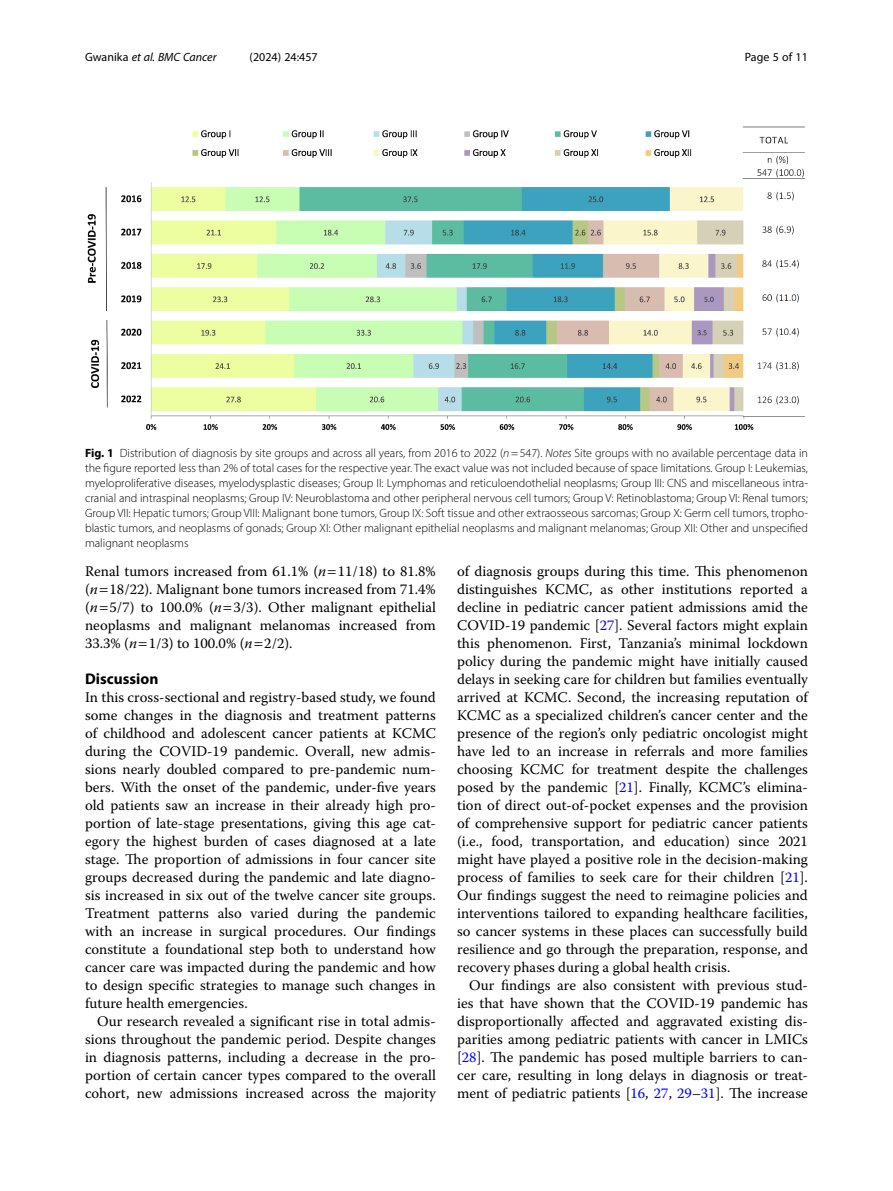
<style>
.page{position:relative;width:893px;height:1191px;background:#fff}
.page>*{position:absolute;margin:0;border:0;box-sizing:border-box;transform-origin:0 0}
.Head_1{font:700 15.45px "Myriad Pro";color:#000}
.Body_Text_Indent{font:14.7px/18px "Warnock Pro";color:#000;text-align:justify}
.Body_Text{font:14.7px/18px "Warnock Pro";color:#000;text-align:justify}
.Figure_Caption{font:300 12px/15px "Myriad Pro";color:#000;text-align:justify}
.t1{font:italic 12px "Myriad Pro";color:#000}
.t2{font:12px "Myriad Pro";color:#000}
.s1{font-style:normal}
.s2{font-weight:700}
.s3{font-style:italic}
.s4{color:#00f}
</style>
<div class="page">
<img style="left:87px;top:126px;width:718px;height:304px">
<p class="t1" style="left:85px;top:50px;width:133px"><span class="s1">Gwanika</span> et al. BMC Cancer</p>
<p class="t2" style="left:250px;top:50px;width:70px">(2024) 24:457</p>
<p class="t2" style="left:745px;top:50px;width:65px">Page 5 of 11</p>
<p class="Figure_Caption" style="left:85px;top:445px;width:724px"><span class="s2">Fig. 1</span> Distribution of diagnosis by site groups and across all years, from 2016 to 2022 (<span class="s3">n</span>=547). <span class="s3">Notes</span> Site groups with no available percentage data in the figure reported less than 2% of total cases for the respective year. The exact value was not included because of space limitations. Group I: Leukemias, myeloproliferative diseases, myelodysplastic diseases; Group II: Lymphomas and reticuloendothelial neoplasms; Group III: CNS and miscellaneous intra&shy;cranial and intraspinal neoplasms; Group IV: Neuroblastoma and other peripheral nervous cell tumors; Group V: Retinoblastoma; Group VI: Renal tumors; Group VII: Hepatic tumors; Group VIII: Malignant bone tumors, Group IX: Soft tissue and other extraosseous sarcomas; Group X: Germ cell tumors, tropho&shy;blastic tumors, and neoplasms of gonads; Group XI: Other malignant epithelial neoplasms and malignant melanomas; Group XII: Other and unspecified malignant neoplasms</p>
<p class="Body_Text_Indent" style="left:85px;top:562px;width:352px">Renal tumors increased from 61.1% (<span class="s3">n</span> 11/18) to 81.8% (<span class="s3">n</span> 18/22). Malignant bone tumors increased from 71.4% (<span class="s3">n</span> 5/7) to 100.0% (<span class="s3">n</span> 3/3). Other malignant epithelial neoplasms and malignant melanomas increased from 33.3% (<span class="s3">n</span> 1/3) to 100.0% (<span class="s3">n</span> 2/2).</p>
<p class="Head_1" style="left:85px;top:669px;width:75px">Discussion</p>
<p class="Body_Text" style="left:85px;top:688px;width:352px">In this cross-sectional and registry-based study, we found some changes in the diagnosis and treatment patterns of childhood and adolescent cancer patients at KCMC during the COVID-19 pandemic. Overall, new admis&shy;sions nearly doubled compared to pre-pandemic num&shy;bers. With the onset of the pandemic, under-five years old patients saw an increase in their already high pro&shy;portion of late-stage presentations, giving this age cat&shy;egory the highest burden of cases diagnosed at a late stage. The proportion of admissions in four cancer site groups decreased during the pandemic and late diagno&shy;sis increased in six out of the twelve cancer site groups.<br>Treatment patterns also varied during the pandemic with an increase in surgical procedures. Our findings constitute a foundational step both to understand how cancer care was impacted during the pandemic and how to design specific strategies to manage such changes in future health emergencies.</p>
<p class="Body_Text_Indent" style="left:85px;top:1012px;width:352px;text-indent:12px">Our research revealed a significant rise in total admis&shy;sions throughout the pandemic period. Despite changes in diagnosis patterns, including a decrease in the pro&shy;portion of certain cancer types compared to the overall cohort, new admissions increased across the majority</p>
<p class="Body_Text_Indent" style="left:457px;top:562px;width:352px">of diagnosis groups during this time. This phenomenon distinguishes KCMC, as other institutions reported a decline in pediatric cancer patient admissions amid the COVID-19 pandemic [<span class="s4">27</span>]. Several factors might explain this phenomenon. First, Tanzania’s minimal lockdown policy during the pandemic might have initially caused delays in seeking care for children but families eventually arrived at KCMC. Second, the increasing reputation of KCMC as a specialized children’s cancer center and the presence of the region’s only pediatric oncologist might have led to an increase in referrals and more families choosing KCMC for treatment despite the challenges posed by the pandemic [<span class="s4">21</span>]. Finally, KCMC’s elimina&shy;tion of direct out-of-pocket expenses and the provision of comprehensive support for pediatric cancer patients (i.e., food, transportation, and education) since 2021 might have played a positive role in the decision-making process of families to seek care for their children [<span class="s4">21</span>].<br>Our findings suggest the need to reimagine policies and interventions tailored to expanding healthcare facilities, so cancer systems in these places can successfully build resilience and go through the preparation, response, and recovery phases during a global health crisis.</p>
<p class="Body_Text_Indent" style="left:457px;top:976px;width:352px;text-indent:12px">Our findings are also consistent with previous stud&shy;ies that have shown that the COVID-19 pandemic has disproportionally affected and aggravated existing dis&shy;parities among pediatric patients with cancer in LMICs [<span class="s4">28</span>]. The pandemic has posed multiple barriers to can&shy;cer care, resulting in long delays in diagnosis or treat&shy;ment of pediatric patients [<span class="s4">16</span>, <span class="s4">27</span>, <span class="s4">29</span>–<span class="s4">31</span>]. The increase</p>
</div>
